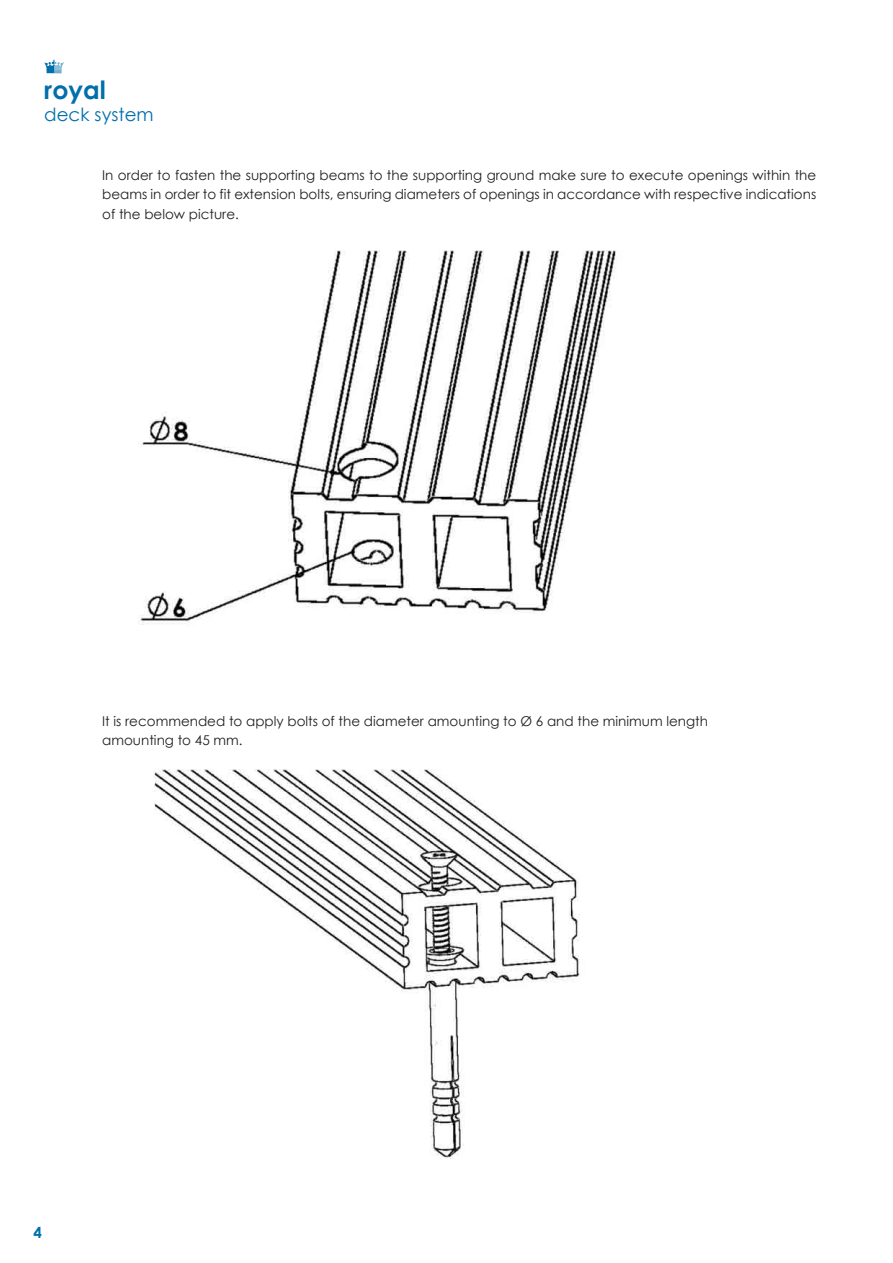
<style>
.page{position:relative;width:893px;height:1263px;background:#fff}
.page>*{position:absolute;margin:0;border:0;box-sizing:border-box;transform-origin:0 0}
.t1{font:700 25.2px "Century Gothic";color:#006fab}
.t2{font:18.3px "Century Gothic";color:#006fab}
.t3{font:700 15.15px "Century Gothic";color:#006fab}
.t4{font:13.5px/19.5px "Century Gothic";color:#231f20;text-align:justify}
</style>
<div class="page">
<svg style="left:44px;top:59px;width:20px;height:14px"></svg>
<img style="left:138px;top:251px;width:479px;height:374px">
<img style="left:153px;top:770px;width:427px;height:388px">
<h1 class="t1" style="left:44px;top:70px;width:63px">royal</h1>
<h2 class="t2" style="left:44px;top:101px;width:111px">deck system</h2>
<p class="t4" style="left:102px;top:165px;width:715px">In order to fasten the supporting beams to the supporting ground make sure to execute openings within the beams in order to fit extension bolts, ensuring diameters of openings in accordance with respective indications of the below picture.</p>
<p class="t4" style="left:102px;top:711px;width:607px">It is recommended to apply bolts of the diameter amounting to Ø 6 and the minimum length amounting to 45 mm.</p>
<p class="t3" style="left:33px;top:1221px;width:10px">4</p>
</div>
